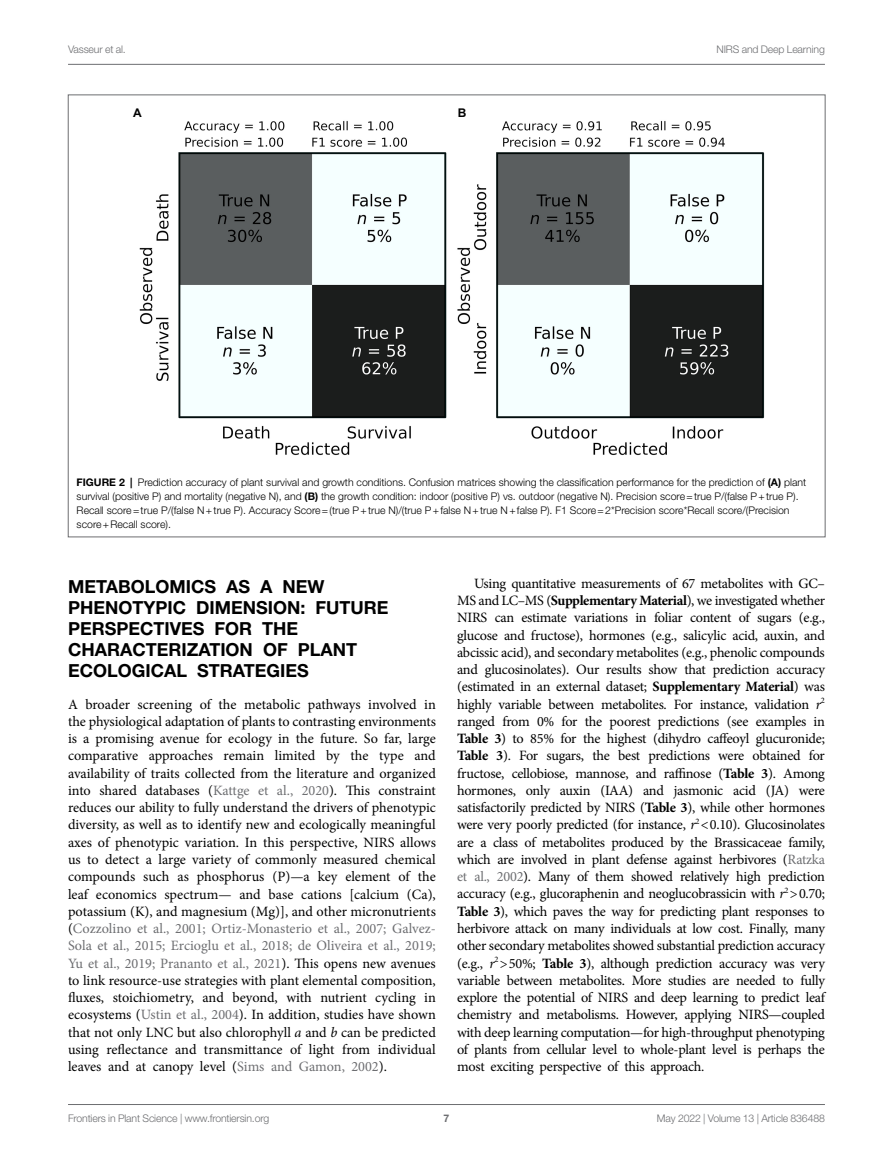
<style>
.page{position:relative;width:893px;height:1170px;background:#fff}
.page>*{position:absolute;margin:0;border:0;box-sizing:border-box;transform-origin:0 0}
.HEAD_1{font:700 18px/21px "Helvetica Neue LT Std";color:#000}
.TEXT{font:14.25px/17.2px "Minion Pro";letter-spacing:-.02em;color:#000;text-align:justify}
.TEXT_FLUSH{font:14.25px/17.2px "Minion Pro";letter-spacing:-.005em;color:#000;text-align:justify}
.t1{font:700 12px "Arial";color:#000}
.FIG_LEG{font:300 10.5px/14.2px "Helvetica Neue LT Std";color:#000}
.t2{font:300 10.5px "Helvetica Neue LT Std";letter-spacing:-.015em;color:#6d6e71}
.t3{font:700 10.5px "Helvetica Neue LT Std";color:#6d6e71}
.s1{font-weight:700}
.s2{color:#6d6e71}
.s3{font-style:italic}
</style>
<div class="page">
<hr style="left:68px;top:64px;width:757px;height:1px;background:#6d6e71">
<hr style="left:68px;top:1104px;width:757px;height:1px;background:#6d6e71">
<img style="left:139px;top:120px;width:626px;height:336px">
<p class="t2" style="left:68px;top:42px;width:59px">Vasseur et al.</p>
<p class="t2" style="left:716px;top:42px;width:110px">NIRS and Deep Learning</p>
<p class="t1" style="left:133px;top:104px;width:10px">A</p>
<p class="t1" style="left:458px;top:104px;width:10px">B</p>
<p class="FIG_LEG" style="left:77px;top:474px;width:731px"><span class="s1">FIGURE 2 |</span> Prediction accuracy of plant survival and growth conditions. Confusion matrices showing the classification performance for the prediction of <span class="s1">(A)</span> plant survival (positive P) and mortality (negative N), and <span class="s1">(B)</span> the growth condition: indoor (positive P) vs. outdoor (negative N). Precision score=true P/(false P+true P).<br>Recall score=true P/(false N+true P). Accuracy Score=(true P+true N)/(true P+false N+true N+false P). F1 Score=2*Precision score*Recall score/(Precision score+Recall score).</p>
<p class="HEAD_1" style="left:68px;top:575px;width:322px">METABOLOMICS AS A NEW<br>PHENOTYPIC DIMENSION: FUTURE<br>PERSPECTIVES FOR THE<br>CHARACTERIZATION OF PLANT<br>ECOLOGICAL STRATEGIES</p>
<p class="TEXT_FLUSH" style="left:68px;top:695px;width:369px">A broader screening of the metabolic pathways involved in the physiological adaptation of plants to contrasting environments is a promising avenue for ecology in the future. So far, large comparative approaches remain limited by the type and availability of traits collected from the literature and organized into shared databases (<span class="s2">Kattge et al., 2020</span>). This constraint reduces our ability to fully understand the drivers of phenotypic diversity, as well as to identify new and ecologically meaningful axes of phenotypic variation. In this perspective, NIRS allows us to detect a large variety of commonly measured chemical compounds such as phosphorus (P)—a key element of the leaf economics spectrum— and base cations [calcium (Ca), potassium (K), and magnesium (Mg)], and other micronutrients (<span class="s2">Cozzolino et al., 2001; Ortiz-Monasterio et al., 2007; Galvez-Sola et al., 2015; Ercioglu et al., 2018; de Oliveira et al., 2019; Yu et al., 2019; Prananto et al., 2021</span>). This opens new avenues to link resource-use strategies with plant elemental composition, fluxes, stoichiometry, and beyond, with nutrient cycling in ecosystems (<span class="s2">Ustin et al., 2004</span>). In addition, studies have shown that not only LNC but also chlorophyll <span class="s3">a</span> and <span class="s3">b</span> can be predicted using reflectance and transmittance of light from individual leaves and at canopy level (<span class="s2">Sims and Gamon, 2002</span>).</p>
<p class="TEXT" style="left:457px;top:574px;width:369px;text-indent:17px">Using quantitative measurements of 67 metabolites with GC– MS and LC–MS (<span class="s1">Supplementary Material</span>), we investigated whether NIRS can estimate variations in foliar content of sugars (e.g., glucose and fructose), hormones (e.g., salicylic acid, auxin, and abcissic acid), and secondary metabolites (e.g., phenolic compounds and glucosinolates). Our results show that prediction accuracy (estimated in an external dataset; <span class="s1">Supplementary Material</span>) was highly variable between metabolites. For instance, validation <span class="s3">r</span><sup>2 </sup>ranged from 0% for the poorest predictions (see examples in <span class="s1">Table 3</span>) to 85% for the highest (dihydro caffeoyl glucuronide; <span class="s1">Table 3</span>). For sugars, the best predictions were obtained for fructose, cellobiose, mannose, and raffinose (<span class="s1">Table 3</span>). Among hormones, only auxin (IAA) and jasmonic acid (JA) were satisfactorily predicted by NIRS (<span class="s1">Table 3</span>), while other hormones were very poorly predicted (for instance, <span class="s3">r</span><sup>2</sup> &lt;0.10). Glucosinolates are a class of metabolites produced by the Brassicaceae family, which are involved in plant defense against herbivores (<span class="s2">Ratzka et al., 2002</span>). Many of them showed relatively high prediction accuracy (e.g., glucoraphenin and neoglucobrassicin with <span class="s3">r</span><sup>2</sup> &gt;0.70; <span class="s1">Table 3</span>), which paves the way for predicting plant responses to herbivore attack on many individuals at low cost. Finally, many other secondary metabolites showed substantial prediction accuracy (e.g., <span class="s3">r</span><sup>2</sup> &gt;50%; <span class="s1">Table 3</span>), although prediction accuracy was very variable between metabolites. More studies are needed to fully explore the potential of NIRS and deep learning to predict leaf chemistry and metabolisms. However, applying NIRS—coupled with deep learning computation—for high-throughput phenotyping of plants from cellular level to whole-plant level is perhaps the most exciting perspective of this approach.</p>
<p class="t2" style="left:68px;top:1111px;width:203px">Frontiers in Plant Science | www.frontiersin.org</p>
<p class="t3" style="left:444px;top:1111px;width:7px">7</p>
<p class="t2" style="left:657px;top:1111px;width:169px">May 2022 | Volume 13 | Article 836488</p>
</div>
